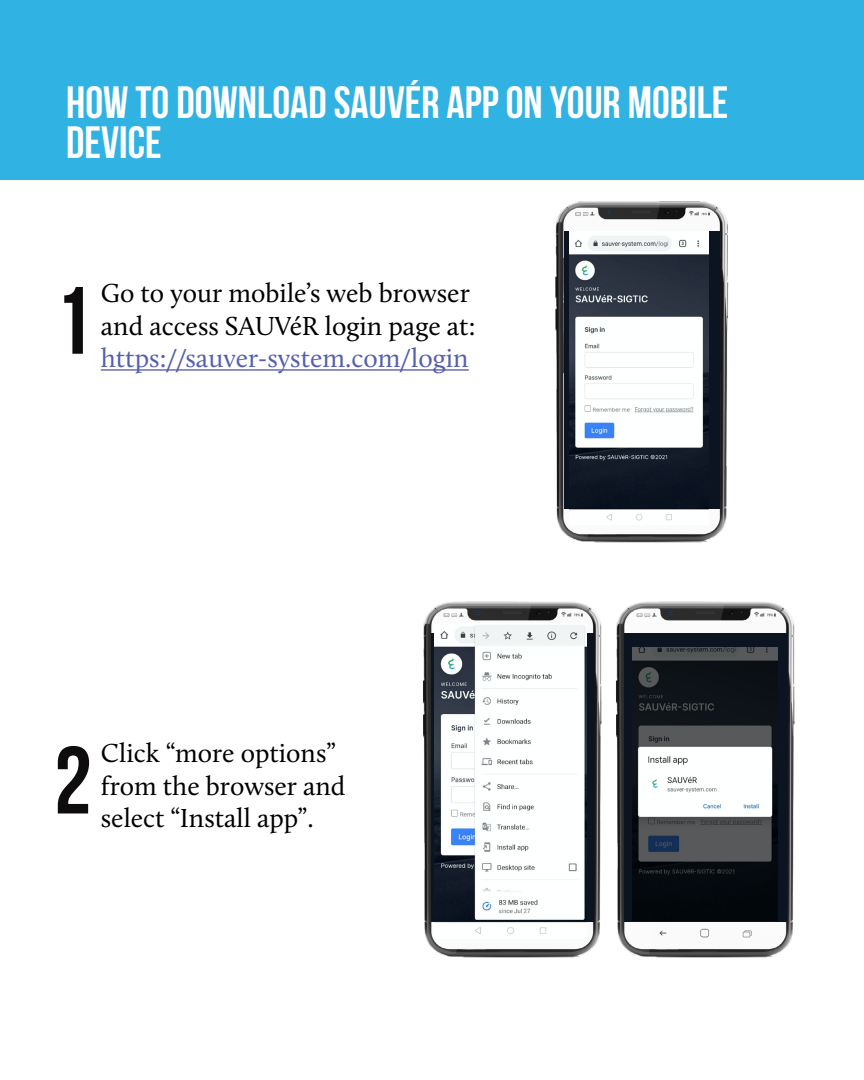
<style>
.page{position:relative;width:864px;height:1080px;background:#fff}
.page>*{position:absolute;margin:0;border:0;box-sizing:border-box;transform-origin:0 0}
.t1{font:700 95.4px "Bebas Neue";color:#0e0c0c}
.t2{font:700 45px/40.5px "Bebas Neue";color:#fff}
.t3{font:27px/32.4px "Calluna";color:#000}
.t4{font:27px "Calluna";color:#5560ac}
</style>
<div class="page">
<div style="left:0;top:0;width:864px;height:179px;background:#30b2e3"></div>
<hr style="left:101px;top:369px;width:368px;height:2px;background:#5560ac">
<img style="left:555px;top:201px;width:174px;height:342px">
<div style="left:564px;top:232px;width:156px;height:277px;background:#0c1421"></div>
<img style="left:569px;top:231px;width:140px;height:293px">
<img style="left:423px;top:601px;width:171px;height:357px">
<div style="left:431px;top:633px;width:162px;height:289px;background:#0c1421"></div>
<img style="left:594px;top:601px;width:201px;height:357px">
<div style="left:625px;top:633px;width:162px;height:289px;background:#0c1421"></div>
<img style="left:435px;top:624px;width:151px;height:314px">
<img style="left:632px;top:647px;width:145px;height:274px">
<h2 class="t2" style="left:66px;top:81px;width:664px">HOW TO DOWNLOAD SAUVÉR APP ON YOUR MOBILE<br>DEVICE</h2>
<h1 class="t1" style="left:54px;top:268px;width:39px">1</h1>
<p class="t3" style="left:101px;top:277px;width:377px">Go to your mobile’s web browser and access SAUVéR login page at:</p>
<p class="t4" style="left:101px;top:342px;width:369px">https://sauver-system.com/login</p>
<h1 class="t1" style="left:54px;top:728px;width:39px">2</h1>
<p class="t3" style="left:101px;top:737px;width:246px">Click “more options” from the browser and select “Install app”.</p>
</div>
